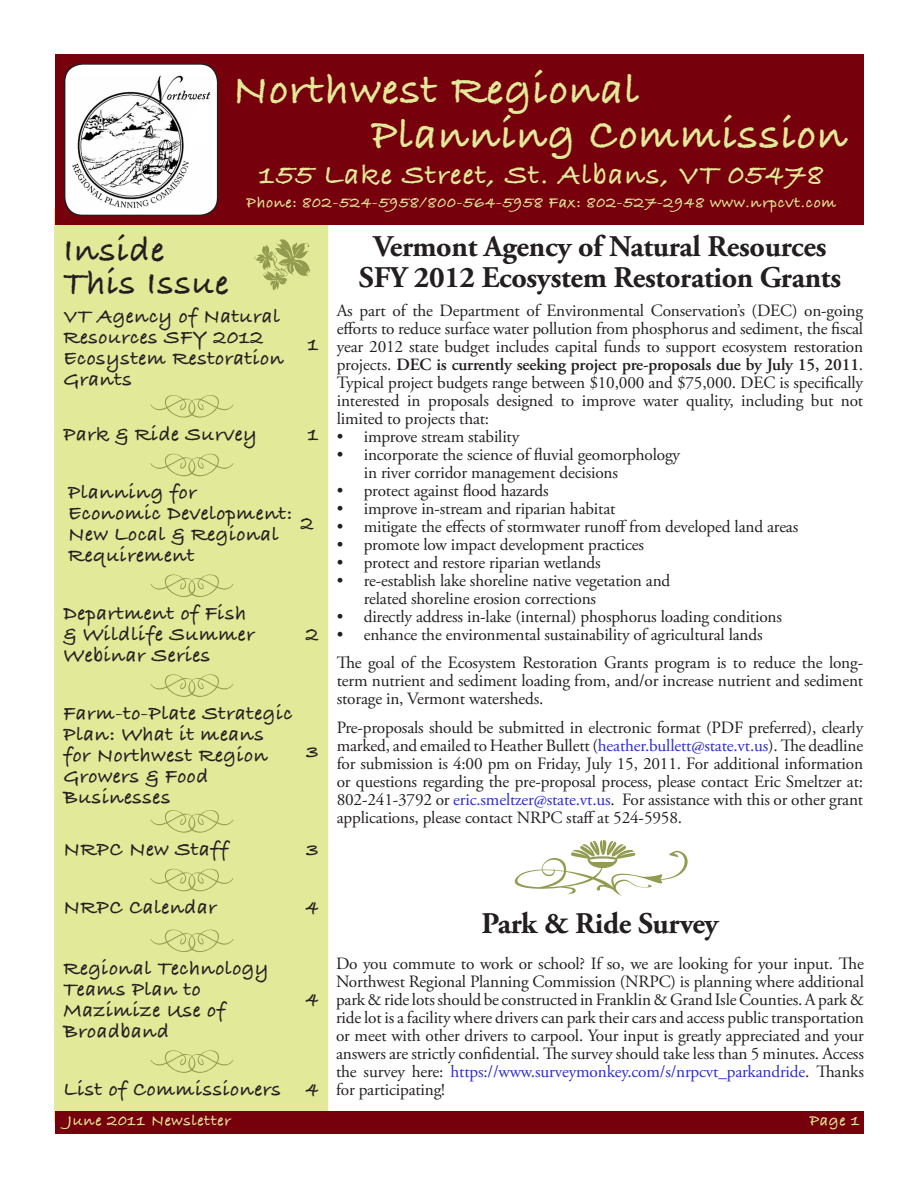
<style>
.page{position:relative;width:918px;height:1188px;background:#fff}
.page>*{position:absolute;margin:0;border:0;box-sizing:border-box;transform-origin:0 0}
.Title_Outline{font:45px "Bradley Hand ITCTT Bold";letter-spacing:.025em;color:#e2e999}
.Title_Outline-2{font:36px "Bradley Hand ITCTT Bold";letter-spacing:.025em;color:#231f20}
.Body{font:700 30px "Adobe Garamond Pro";letter-spacing:-.01em;color:#231f20}
.Title_Outline-3{font:30px "Bradley Hand ITCTT Bold";letter-spacing:.04em;color:#e2e999}
.Title_Outline-4{font:21px/21px "Bradley Hand ITCTT Bold";letter-spacing:.025em;color:#231f20}
.Body-2{font:17.25px/18px "Adobe Garamond Pro";letter-spacing:-.01em;color:#231f20;text-align:justify}
.Title_Outline-5{font:16.5px "Bradley Hand ITCTT Bold";letter-spacing:.04em;color:#e2e999}
.s1{font-weight:600}
.s2{color:#2c2cc8}
</style>
<div class="page">
<div style="left:54px;top:208px;width:274px;height:915px;background:#e2e999"></div>
<div style="left:55px;top:55px;width:809px;height:170px;background:#76000b"></div>
<div style="left:65px;top:64px;width:153px;height:151px;background:#fff;border-radius:18px"></div>
<div style="left:64px;top:63px;width:154px;height:153px;border:2px solid #231f20;border-radius:18px"></div>
<img style="left:73px;top:76px;width:137px;height:133px">
<svg style="left:255px;top:237px;width:55px;height:53px;background:#c4cb7d"></svg>
<svg style="left:150px;top:395px;width:83px;height:23px;background:#d7de8f"></svg>
<div style="left:55px;top:1111px;width:809px;height:22px;background:#76000b"></div>
<svg style="left:150px;top:868px;width:83px;height:24px;background:#d8df8f"></svg>
<svg style="left:150px;top:929px;width:83px;height:24px;background:#d8df8f"></svg>
<svg style="left:150px;top:453px;width:83px;height:24px;background:#d8df8f"></svg>
<svg style="left:150px;top:574px;width:83px;height:23px;background:#d7de8f"></svg>
<svg style="left:150px;top:1050px;width:83px;height:23px;background:#d7de8f"></svg>
<svg style="left:150px;top:674px;width:83px;height:23px;background:#d7de8f"></svg>
<svg style="left:150px;top:810px;width:83px;height:23px;background:#d7de8f"></svg>
<svg style="left:514px;top:840px;width:174px;height:56px"></svg>
<p class="Title_Outline" style="left:233px;top:55px;width:408px">Northwest Regional</p>
<p class="Title_Outline" style="left:372px;top:100px;width:477px">Planning Commission</p>
<p class="Title_Outline-3" style="left:259px;top:151px;width:566px">155 Lake Street, St. Albans, VT 05478</p>
<p class="Title_Outline-5" style="left:247px;top:190px;width:591px">Phone: 802-524-5958/800-564-5958 Fax: 802-527-2948 www.nrpcvt.com</p>
<p class="Title_Outline-2" style="left:64px;top:223px;width:102px">Inside</p>
<p class="Title_Outline-2" style="left:64px;top:256px;width:167px">This Issue</p>
<p class="Title_Outline-4" style="left:64px;top:305px;width:222px">VT Agency of Natural<br>Resources SFY 2012<br>Ecosystem Restoration<br>Grants</p>
<p class="Title_Outline-4" style="left:308px;top:332px;width:13px">1</p>
<p class="Title_Outline-4" style="left:64px;top:423px;width:195px">Park &amp; Ride Survey</p>
<p class="Title_Outline-4" style="left:308px;top:422px;width:13px">1</p>
<p class="Title_Outline-4" style="left:68px;top:481px;width:130px">Planning for</p>
<p class="Title_Outline-4" style="left:68px;top:502px;width:226px">Economic Development:<br>New Local &amp; Regional<br>Requirement</p>
<p class="Title_Outline-4" style="left:301px;top:512px;width:15px">2</p>
<p class="Title_Outline-4" style="left:64px;top:602px;width:193px">Department of Fish &amp; Wildlife Summer<br>Webinar Series</p>
<p class="Title_Outline-4" style="left:306px;top:622px;width:15px">2</p>
<p class="Title_Outline-4" style="left:64px;top:702px;width:230px">Farm-to-Plate Strategic<br>Plan: What it means for Northwest Region<br>Growers &amp; Food<br>Businesses</p>
<p class="Title_Outline-4" style="left:306px;top:740px;width:14px">3</p>
<p class="Title_Outline-4" style="left:64px;top:838px;width:166px">NRPC New Staff</p>
<p class="Title_Outline-4" style="left:306px;top:837px;width:14px">3</p>
<p class="Title_Outline-4" style="left:64px;top:896px;width:155px">NRPC Calendar</p>
<p class="Title_Outline-4" style="left:306px;top:896px;width:15px">4</p>
<p class="Title_Outline-4" style="left:64px;top:957px;width:207px">Regional Technology<br>Teams Plan to<br>Mazimize Use of<br>Broadband</p>
<p class="Title_Outline-4" style="left:306px;top:988px;width:15px">4</p>
<p class="Title_Outline-4" style="left:64px;top:1078px;width:219px">List of Commissioners</p>
<p class="Title_Outline-4" style="left:306px;top:1078px;width:15px">4</p>
<p class="Body" style="left:374px;top:229px;width:454px">Vermont Agency of Natural Resources</p>
<p class="Body" style="left:359px;top:260px;width:484px">SFY 2012 Ecosystem Restoration Grants</p>
<p class="Body-2" style="left:337px;top:302px;width:528px">As part of the Department of Environmental Conservation’s (DEC) on-going efforts to reduce surface water pollution from phosphorus and sediment, the fiscal year 2012 state budget includes capital funds to support ecosystem restoration projects. <span class="s1">DEC is currently seeking project pre-proposals due by July 15, 2011</span>.<br>Typical project budgets range between $10,000 and $75,000. DEC is specifically interested in proposals designed to improve water quality, including but not limited to projects that:</p>
<p class="Body-2" style="left:337px;top:428px;width:184px">• improve stream stability</p>
<p class="Body-2" style="left:364px;top:446px;width:318px;text-indent:-27px">• incorporate the science of fluvial geomorphology in river corridor management decisions</p>
<p class="Body-2" style="left:337px;top:482px;width:214px">• protect against flood hazards</p>
<p class="Body-2" style="left:337px;top:500px;width:280px">• improve in-stream and riparian habitat</p>
<p class="Body-2" style="left:337px;top:518px;width:463px">• mitigate the effects of stormwater runoff from developed land areas</p>
<p class="Body-2" style="left:337px;top:536px;width:309px">• promote low impact development practices</p>
<p class="Body-2" style="left:337px;top:554px;width:266px">• protect and restore riparian wetlands</p>
<p class="Body-2" style="left:364px;top:572px;width:308px;text-indent:-27px">• re-establish lake shoreline native vegetation and related shoreline erosion corrections</p>
<p class="Body-2" style="left:337px;top:608px;width:447px">• directly address in-lake (internal) phosphorus loading conditions</p>
<p class="Body-2" style="left:337px;top:626px;width:427px">• enhance the environmental sustainability of agricultural lands</p>
<p class="Body-2" style="left:337px;top:654px;width:528px">The goal of the Ecosystem Restoration Grants program is to reduce the long&shy;term nutrient and sediment loading from, and/or increase nutrient and sediment storage in, Vermont watersheds.</p>
<p class="Body-2" style="left:337px;top:719px;width:528px">Pre-proposals should be submitted in electronic format (PDF preferred), clearly marked, and emailed to Heather Bullett (<span class="s2">heather.bullett@state.vt.us</span>). The deadline for submission is 4:00 pm on Friday, July 15, 2011. For additional information or questions regarding the pre-proposal process, please contact Eric Smeltzer at:<br>802-241-3792 or <span class="s2">eric.smeltzer@state.vt.us</span>. For assistance with this or other grant applications, please contact NRPC staff at 524-5958.</p>
<p class="Body" style="left:481px;top:906px;width:239px">Park &amp; Ride Survey</p>
<p class="Body-2" style="left:336px;top:955px;width:530px">Do you commute to work or school? If so, we are looking for your input. The Northwest Regional Planning Commission (NRPC) is planning where additional park &amp; ride lots should be constructed in Franklin &amp; Grand Isle Counties. A park &amp; ride lot is a facility where drivers can park their cars and access public transportation or meet with other drivers to carpool. Your input is greatly appreciated and your answers are strictly confidential. The survey should take less than 5 minutes. Access the survey here: <span class="s2">https://www.surveymonkey.com/s/nrpcvt_parkandride</span>. Thanks for participating!</p>
<p class="Title_Outline-5" style="left:68px;top:1108px;width:165px">June 2011 Newsletter</p>
<p class="Title_Outline-5" style="left:810px;top:1108px;width:52px">Page 1</p>
</div>
